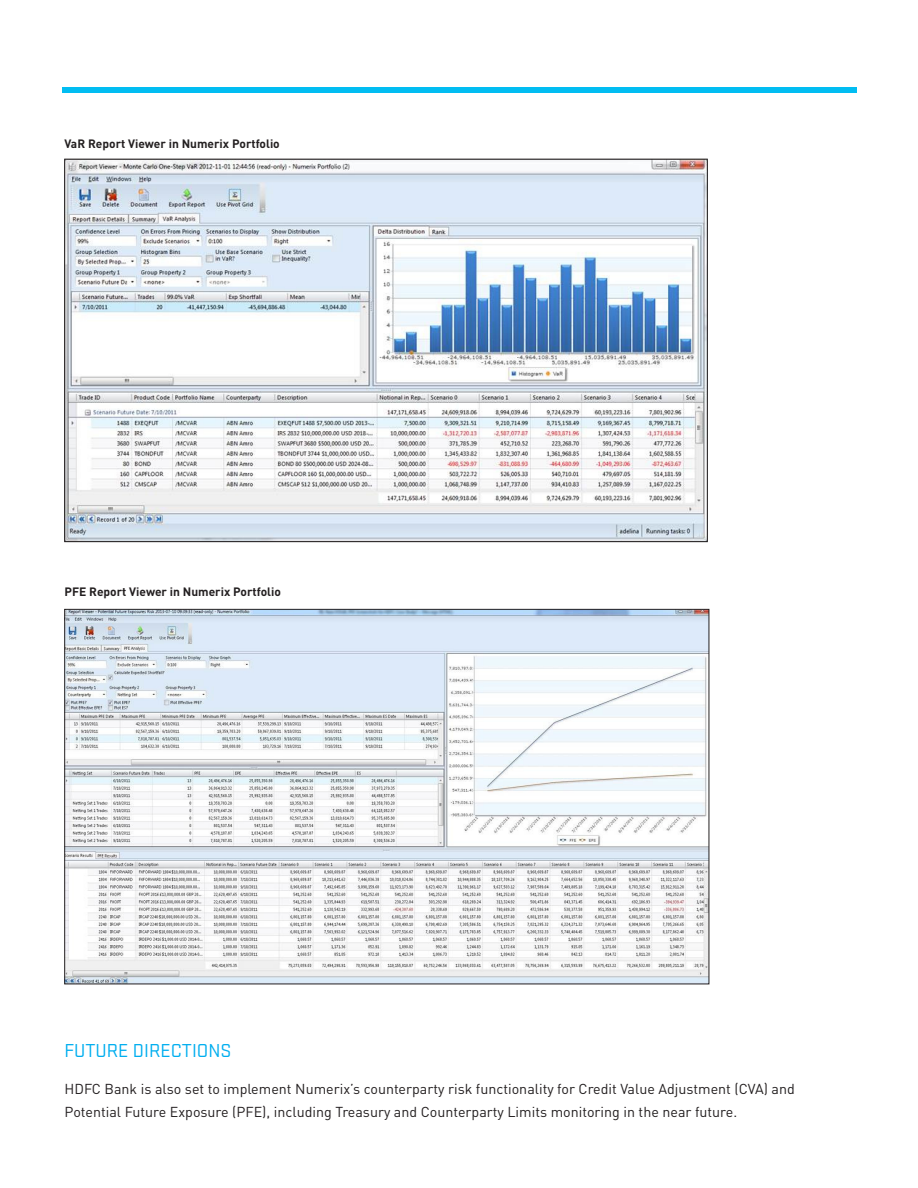
<style>
.page{position:relative;width:918px;height:1188px;background:#fff}
.page>*{position:absolute;margin:0;border:0;box-sizing:border-box;transform-origin:0 0}
.t1{font:19.5px "Stratum No 2";color:#00aeef}
.t2{font:14.25px/22.5px "DIN";color:#231f20}
.t3{font:700 12px "DIN";color:#231f20}
</style>
<div class="page">
<div style="left:62px;top:87px;width:795px;height:5px;background:#01bdf2"></div>
<img style="left:66px;top:161px;width:640px;height:379px">
<img style="left:66px;top:611px;width:641px;height:371px">
<p class="t3" style="left:64px;top:136px;width:217px">VaR Report Viewer in Numerix Portfolio</p>
<p class="t3" style="left:64px;top:584px;width:218px">PFE Report Viewer in Numerix Portfolio</p>
<p class="t1" style="left:64px;top:1039px;width:168px">FUTURE DIRECTIONS</p>
<p class="t2" style="left:64px;top:1078px;width:732px">HDFC Bank is also set to implement Numerix’s counterparty risk functionality for Credit Value Adjustment (CVA) and<br>Potential Future Exposure (PFE), including Treasury and Counterparty Limits monitoring in the near future.</p>
</div>
